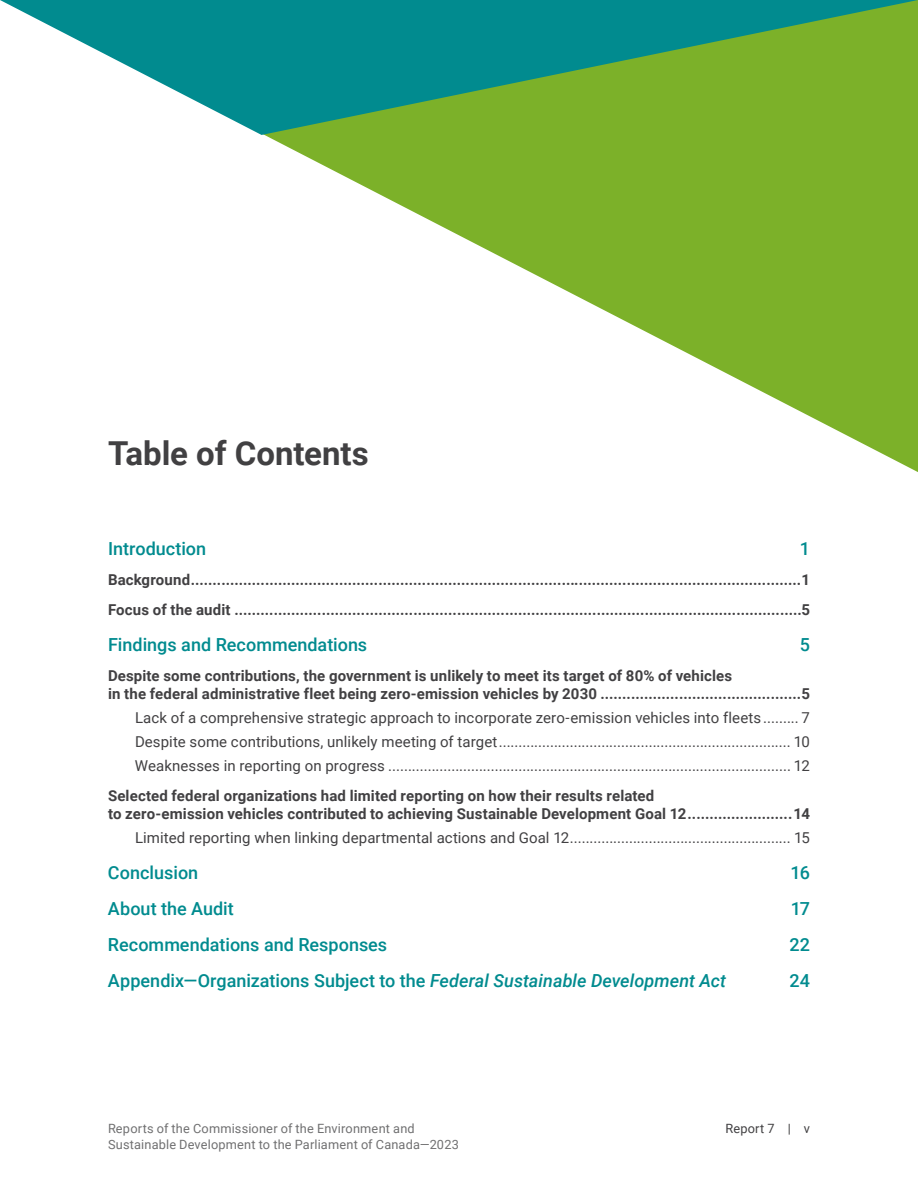
<style>
.page{position:relative;width:918px;height:1188px;background:#fff}
.page>*{position:absolute;margin:0;border:0;box-sizing:border-box;transform-origin:0 0}
.TOC_title{font:700 33px "Roboto";color:#414042}
.t1{font:500 18px "Roboto";color:#018b8f}
.t2{font:700 15px/18px "Roboto";letter-spacing:.01em;color:#414042}
.t3{font:15px "Roboto";letter-spacing:.005em;color:#414042}
.t4{font:12.75px/15.8px "Roboto";letter-spacing:.015em;color:#707071}
.t5{font:12.75px "Roboto";letter-spacing:.015em;color:#414042}
.s1{font-style:italic}
</style>
<div class="page">
<svg style="left:264px;top:135px;width:654px;height:337px"></svg>
<svg style="left:0;top:0;width:918px;height:135px;background:#51a97a"></svg>
<h1 class="TOC_title" style="left:108px;top:431px;width:262px">Table of Contents</h1>
<p class="t1" style="left:108px;top:536px;width:100px">Introduction</p>
<p class="t1" style="left:800px;top:536px;width:12px">1</p>
<p class="t2" style="left:108px;top:571px;width:704px">Background............................................................................................................................................1</p>
<p class="t2" style="left:108px;top:601px;width:703px">Focus of the audit ..................................................................................................................................5</p>
<p class="t1" style="left:108px;top:632px;width:261px">Findings and Recommendations</p>
<p class="t1" style="left:800px;top:632px;width:12px">5</p>
<p class="t2" style="left:108px;top:667px;width:704px">Despite some contributions, the government is unlikely to meet its target of 80% of vehicles<br>in the federal administrative fleet being zero-emission vehicles by 2030 ..............................................5</p>
<p class="t3" style="left:135px;top:708px;width:677px">Lack of a comprehensive strategic approach to incorporate zero-emission vehicles into fleets ......... 7</p>
<p class="t3" style="left:135px;top:732px;width:677px">Despite some contributions, unlikely meeting of target.......................................................................... 10</p>
<p class="t3" style="left:135px;top:756px;width:677px">Weaknesses in reporting on progress ...................................................................................................... 12</p>
<p class="t2" style="left:108px;top:787px;width:704px">Selected federal organizations had limited reporting on how their results related<br>to zero-emission vehicles contributed to achieving Sustainable Development Goal 12........................14</p>
<p class="t3" style="left:135px;top:828px;width:677px">Limited reporting when linking departmental actions and Goal 12........................................................ 15</p>
<p class="t1" style="left:108px;top:860px;width:92px">Conclusion</p>
<p class="t1" style="left:791px;top:860px;width:21px">16</p>
<p class="t1" style="left:108px;top:896px;width:127px">About the Audit</p>
<p class="t1" style="left:791px;top:896px;width:21px">17</p>
<p class="t1" style="left:108px;top:932px;width:281px">Recommendations and Responses</p>
<p class="t1" style="left:789px;top:932px;width:22px">22</p>
<p class="t1" style="left:108px;top:968px;width:620px">Appendix—Organizations Subject to the <span class="s1">Federal Sustainable Development Act</span></p>
<p class="t1" style="left:790px;top:968px;width:22px">24</p>
<p class="t4" style="left:108px;top:1120px;width:352px">Reports of the Commissioner of the Environment and<br>Sustainable Development to the Parliament of Canada—2023</p>
<p class="t5" style="left:725px;top:1120px;width:86px">Report 7 | v</p>
</div>
